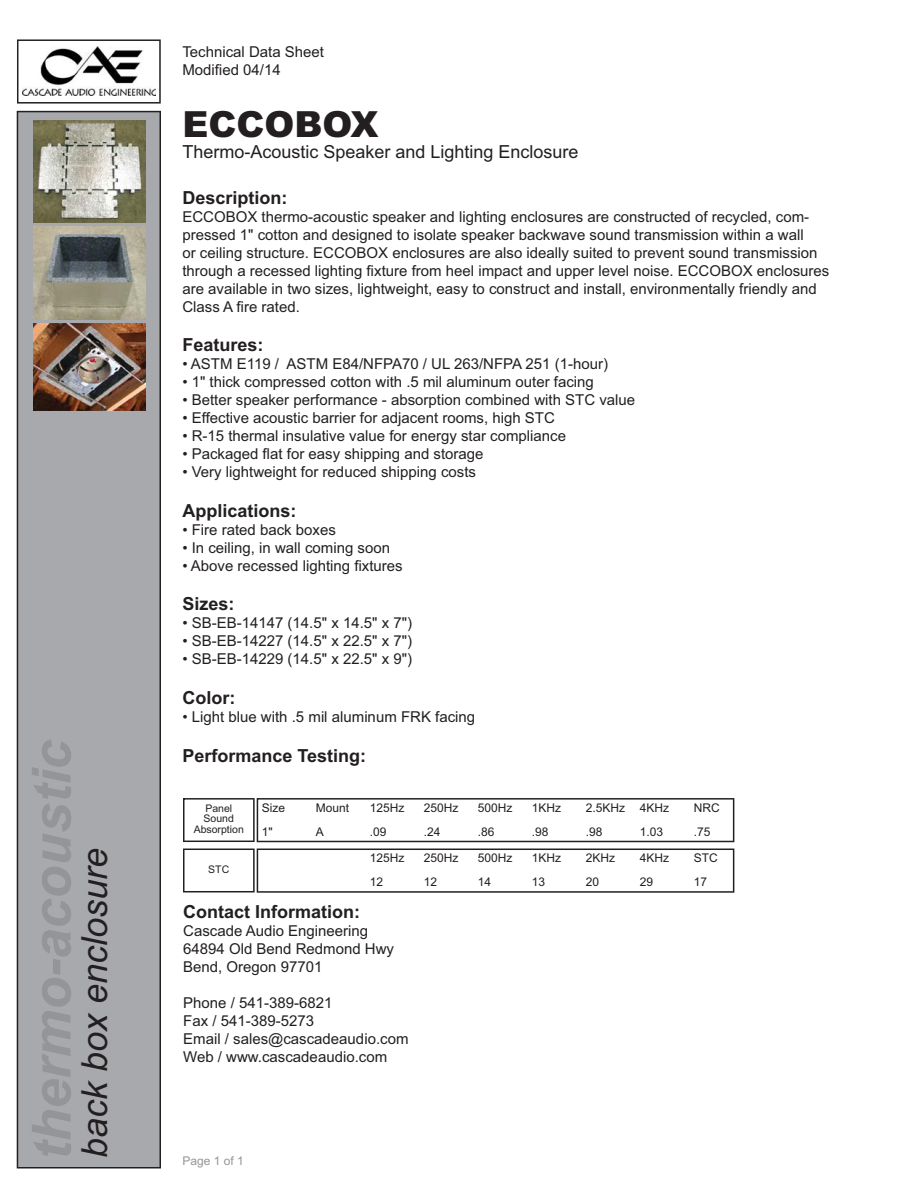
<style>
.page{position:relative;width:918px;height:1188px;background:#fff}
.page>*{position:absolute;margin:0;border:0;box-sizing:border-box;transform-origin:0 0}
.t1{font:italic 36px "Arial";color:#231f20}
.t2{font:900 36px "Arial";color:#231f20}
.t3{font:700 18px "Arial";color:#231f20}
.t4{font:18px "Arial";color:#231f20}
.t5{font:15px/18px "Arial";color:#231f20}
.t6{font:12px "Arial";color:#231f20}
.t7{font:12px "Arial";color:#939598}
.t8{font:10.5px/10.5px "Arial";color:#231f20;text-align:center}
</style>
<div class="page">
<div style="left:17px;top:111px;width:144px;height:1057px;background:#a7a9ac"></div>
<svg style="left:17px;top:39px;width:144px;height:65px"></svg>
<svg style="left:183px;top:798px;width:551px;height:44px"></svg>
<svg style="left:183px;top:849px;width:551px;height:44px"></svg>
<img style="left:34px;top:120px;width:112px;height:103px">
<img style="left:34px;top:227px;width:112px;height:93px">
<img style="left:34px;top:324px;width:112px;height:86px">
<h1 class="t1" style="left:74px;top:1158px;width:312px;rotate:-90deg">back box enclosure</h1>
<p class="t5" style="left:182px;top:45px;width:143px">Technical Data Sheet<br>Modified 04/14</p>
<h1 class="t2" style="left:182px;top:103px;width:198px">ECCOBOX</h1>
<p class="t4" style="left:182px;top:145px;width:398px">Thermo-Acoustic Speaker and Lighting Enclosure</p>
<p class="t3" style="left:182px;top:187px;width:107px">Description:</p>
<p class="t5" style="left:182px;top:209px;width:649px">ECCOBOX thermo-acoustic speaker and lighting enclosures are constructed of recycled, com&shy;pressed 1" cotton and designed to isolate speaker backwave sound transmission within a wall<br>or ceiling structure. ECCOBOX enclosures are also ideally suited to prevent sound transmission through a recessed lighting fixture from heel impact and upper level noise. ECCOBOX enclosures are available in two sizes, lightweight, easy to construct and install, environmentally friendly and Class A fire rated.</p>
<p class="t3" style="left:182px;top:334px;width:83px">Features:</p>
<p class="t5" style="left:182px;top:356px;width:427px">• ASTM E119 / ASTM E84/NFPA70 / UL 263/NFPA 251 (1-hour)</p>
<p class="t5" style="left:182px;top:374px;width:413px">• 1" thick compressed cotton with .5 mil aluminum outer facing</p>
<p class="t5" style="left:182px;top:392px;width:454px">• Better speaker performance - absorption combined with STC value</p>
<p class="t5" style="left:182px;top:410px;width:374px">• Effective acoustic barrier for adjacent rooms, high STC</p>
<p class="t5" style="left:182px;top:428px;width:385px">• R-15 thermal insulative value for energy star compliance</p>
<p class="t5" style="left:182px;top:446px;width:303px">• Packaged flat for easy shipping and storage</p>
<p class="t5" style="left:182px;top:464px;width:295px">• Very lightweight for reduced shipping costs</p>
<p class="t3" style="left:182px;top:500px;width:116px">Applications:</p>
<p class="t5" style="left:182px;top:522px;width:155px">• Fire rated back boxes</p>
<p class="t5" style="left:182px;top:540px;width:209px">• In ceiling, in wall coming soon</p>
<p class="t5" style="left:182px;top:558px;width:222px">• Above recessed lighting fixtures</p>
<p class="t3" style="left:182px;top:594px;width:54px">Sizes:</p>
<p class="t5" style="left:182px;top:616px;width:231px">• SB-EB-14147 (14.5" x 14.5" x 7")</p>
<p class="t5" style="left:182px;top:634px;width:231px">• SB-EB-14227 (14.5" x 22.5" x 7")</p>
<p class="t5" style="left:182px;top:652px;width:231px">• SB-EB-14229 (14.5" x 22.5" x 9")</p>
<p class="t3" style="left:182px;top:687px;width:54px">Color:</p>
<p class="t5" style="left:182px;top:709px;width:294px">• Light blue with .5 mil aluminum FRK facing</p>
<p class="t3" style="left:182px;top:745px;width:185px">Performance Testing:</p>
<p class="t8" style="left:194px;top:804px;width:52px">Panel<br>Sound<br>Absorption</p>
<p class="t6" style="left:262px;top:803px;width:25px">Size</p>
<p class="t6" style="left:316px;top:803px;width:35px">Mount</p>
<p class="t6" style="left:370px;top:803px;width:36px">125Hz</p>
<p class="t6" style="left:424px;top:803px;width:36px">250Hz</p>
<p class="t6" style="left:478px;top:803px;width:36px">500Hz</p>
<p class="t6" style="left:532px;top:803px;width:31px">1KHz</p>
<p class="t6" style="left:586px;top:803px;width:85px">2.5KHz 4KHz</p>
<p class="t6" style="left:694px;top:803px;width:27px">NRC</p>
<p class="t6" style="left:262px;top:827px;width:12px">1"</p>
<p class="t6" style="left:316px;top:827px;width:10px">A</p>
<p class="t6" style="left:370px;top:827px;width:18px">.09</p>
<p class="t6" style="left:424px;top:827px;width:18px">.24</p>
<p class="t6" style="left:478px;top:827px;width:18px">.86</p>
<p class="t6" style="left:532px;top:827px;width:18px">.98</p>
<p class="t6" style="left:586px;top:827px;width:18px">.98</p>
<p class="t6" style="left:640px;top:827px;width:25px">1.03</p>
<p class="t6" style="left:694px;top:827px;width:18px">.75</p>
<p class="t6" style="left:370px;top:853px;width:36px">125Hz</p>
<p class="t6" style="left:424px;top:853px;width:36px">250Hz</p>
<p class="t6" style="left:478px;top:853px;width:36px">500Hz</p>
<p class="t6" style="left:532px;top:853px;width:31px">1KHz</p>
<p class="t6" style="left:586px;top:853px;width:31px">2KHz</p>
<p class="t6" style="left:640px;top:853px;width:31px">4KHz</p>
<p class="t6" style="left:694px;top:853px;width:26px">STC</p>
<p class="t6" style="left:370px;top:877px;width:15px">12</p>
<p class="t6" style="left:424px;top:877px;width:15px">12</p>
<p class="t6" style="left:478px;top:877px;width:15px">14</p>
<p class="t6" style="left:532px;top:877px;width:15px">13</p>
<p class="t6" style="left:586px;top:877px;width:15px">20</p>
<p class="t6" style="left:640px;top:877px;width:15px">29</p>
<p class="t6" style="left:694px;top:877px;width:15px">17</p>
<p class="t8" style="left:208px;top:865px;width:22px">STC</p>
<p class="t3" style="left:183px;top:901px;width:178px">Contact Information:</p>
<p class="t5" style="left:183px;top:923px;width:212px">Cascade Audio Engineering<br>64894 Old Bend Redmond Hwy<br>Bend, Oregon 97701</p>
<p class="t5" style="left:183px;top:995px;width:227px">Phone / 541-389-6821<br>Fax / 541-389-5273<br>Email / sales@cascadeaudio.com<br>Web / www.cascadeaudio.com</p>
<p class="t7" style="left:182px;top:1156px;width:63px">Page 1 of 1</p>
</div>
